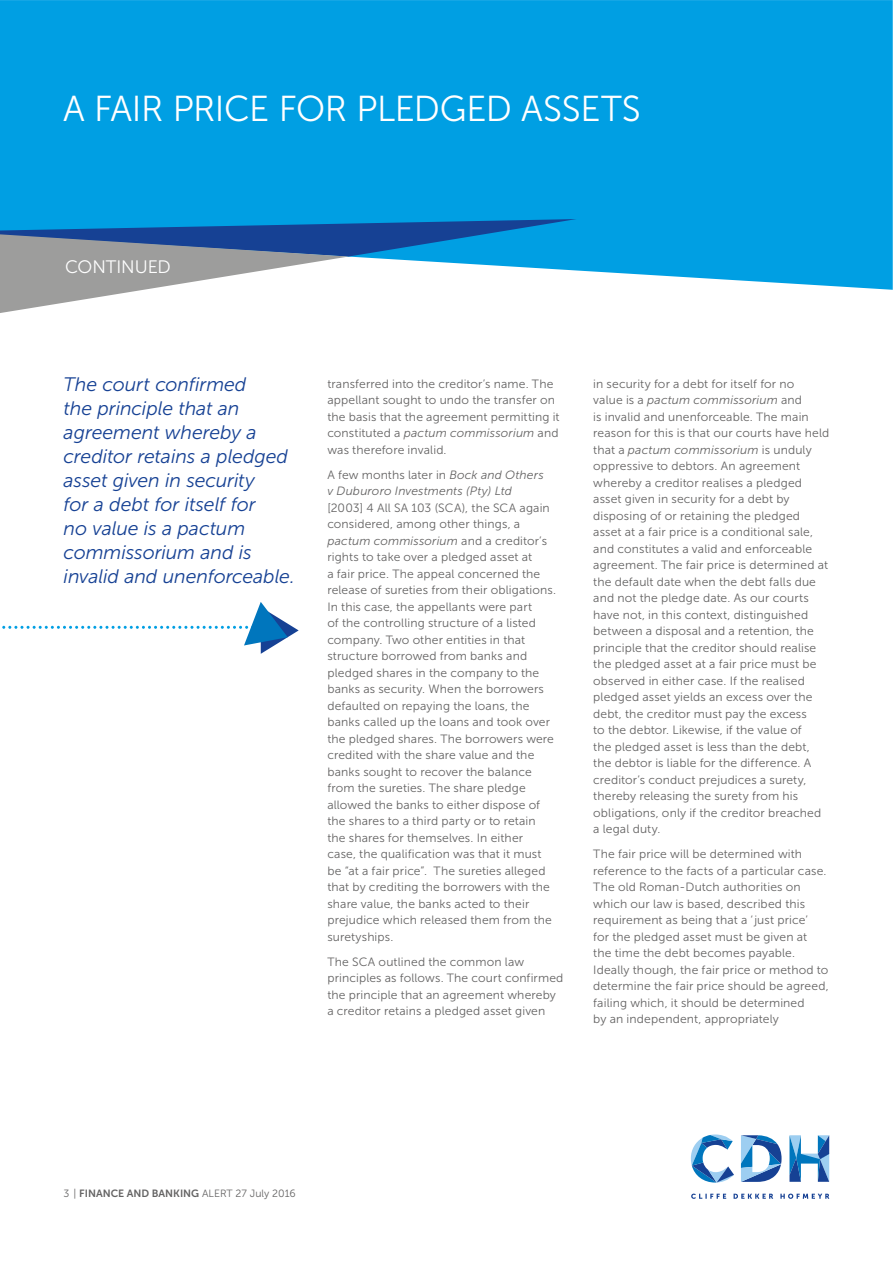
<style>
.page{position:relative;width:893px;height:1263px;background:#fff}
.page>*{position:absolute;margin:0;border:0;box-sizing:border-box;transform-origin:0 0}
.t1{font:36px "Museo Sans 300";letter-spacing:-.01em;color:#fff}
.t2{font:italic 19.5px/24px "Museo Sans 300";letter-spacing:-.005em;color:#164194}
.t3{font:18px "Museo Sans 300";letter-spacing:-.005em;color:#fff}
.t4{font:12px/16.5px "Museo Sans 300";letter-spacing:.01em;color:#646363}
.t5{font:italic 12px/16.5px "Museo Sans 300";letter-spacing:.015em;color:#646363}
.t6{font:10.5px "Museo Sans 300";color:#646363}
.s1{font-style:italic}
.s2{font-style:normal}
.s3{font-family:"Museo Sans 700"}
</style>
<div class="page">
<div style="left:0;top:0;width:892px;height:290px;background:#009fe3"></div>
<svg style="left:0;top:217px;width:576px;height:96px"></svg>
<svg style="left:691px;top:1194px;width:138px;height:5px"></svg>
<svg style="left:789px;top:1135px;width:40px;height:47px"></svg>
<svg style="left:691px;top:1135px;width:43px;height:48px"></svg>
<svg style="left:741px;top:1135px;width:40px;height:47px"></svg>
<svg style="left:2px;top:602px;width:296px;height:52px"></svg>
<h1 class="t1" style="left:63px;top:95px;width:579px">A FAIR PRICE FOR PLEDGED ASSETS</h1>
<h3 class="t3" style="left:65px;top:260px;width:107px">CONTINUED</h3>
<h2 class="t2" style="left:64px;top:374px;width:233px">The court confirmed<br>the principle that an agreement whereby a creditor retains a pledged asset given in security<br>for a debt for itself for<br>no value is a pactum commissorium and is invalid and unenforceable.</h2>
<p class="t4" style="left:327px;top:376px;width:234px">transferred into the creditor’s name. The appellant sought to undo the transfer on the basis that the agreement permitting it constituted a <span class="s1">pactum commissorium</span> and was therefore invalid.</p>
<p class="t5" style="left:327px;top:467px;width:218px"><span class="s2">A few months later in</span> Bock and Others v Duburoro Investments (Pty) Ltd</p>
<p class="t4" style="left:327px;top:500px;width:230px">[2003] 4 All SA 103 (SCA), the SCA again considered, among other things, a <span class="s1">pactum commissorium</span> and a creditor’s rights to take over a pledged asset at<br>a fair price. The appeal concerned the release of sureties from their obligations.<br>In this case, the appellants were part<br>of the controlling structure of a listed company. Two other entities in that structure borrowed from banks and pledged shares in the company to the banks as security. When the borrowers defaulted on repaying the loans, the banks called up the loans and took over the pledged shares. The borrowers were credited with the share value and the banks sought to recover the balance from the sureties. The share pledge allowed the banks to either dispose of the shares to a third party or to retain the shares for themselves. In either<br>case, the qualification was that it must be “at a fair price”. The sureties alleged that by crediting the borrowers with the share value, the banks acted to their prejudice which released them from the suretyships.</p>
<p class="t4" style="left:327px;top:954px;width:237px">The SCA outlined the common law principles as follows. The court confirmed the principle that an agreement whereby a creditor retains a pledged asset given</p>
<p class="t4" style="left:593px;top:376px;width:237px">in security for a debt for itself for no<br>value is a <span class="s1">pactum commissorium</span> and<br>is invalid and unenforceable. The main reason for this is that our courts have held that a <span class="s1">pactum commissorium</span> is unduly oppressive to debtors. An agreement whereby a creditor realises a pledged asset given in security for a debt by disposing of or retaining the pledged asset at a fair price is a conditional sale, and constitutes a valid and enforceable agreement. The fair price is determined at the default date when the debt falls due and not the pledge date. As our courts have not, in this context, distinguished between a disposal and a retention, the principle that the creditor should realise the pledged asset at a fair price must be observed in either case. If the realised pledged asset yields an excess over the debt, the creditor must pay the excess<br>to the debtor. Likewise, if the value of<br>the pledged asset is less than the debt, the debtor is liable for the difference. A creditor’s conduct prejudices a surety, thereby releasing the surety from his obligations, only if the creditor breached a legal duty.</p>
<p class="t4" style="left:593px;top:847px;width:237px">The fair price will be determined with reference to the facts of a particular case.<br>The old Roman-Dutch authorities on which our law is based, described this requirement as being that a ‘just price’<br>for the pledged asset must be given at<br>the time the debt becomes payable.<br>Ideally though, the fair price or method to determine the fair price should be agreed, failing which, it should be determined<br>by an independent, appropriately</p>
<p class="t6" style="left:64px;top:1189px;width:234px">3 | <span class="s3">FINANCE AND BANKING</span> ALERT 27 July 2016</p>
</div>
